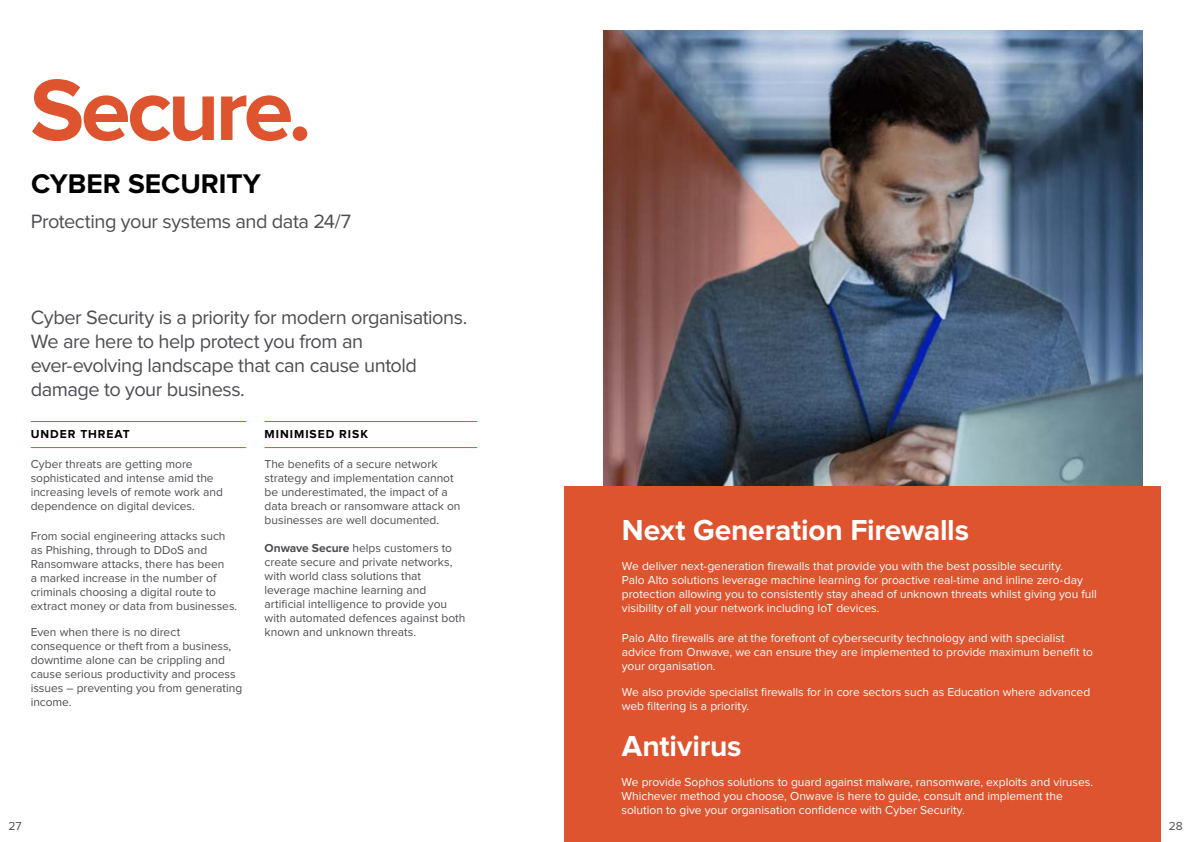
<style>
.page{position:relative;width:1191px;height:842px;background:#fff}
.page>*{position:absolute;margin:0;border:0;box-sizing:border-box;transform-origin:0 0}
.t1{font:700 90px "Proxima Nova";letter-spacing:-.045em;color:#dd542e}
.t2{font:700 30px "Proxima Nova";letter-spacing:-.01em;color:#fff}
.t3{font:700 28px "Proxima Nova";color:#000}
.t4{font:20px/24px "Proxima Nova";letter-spacing:-.025em;color:#4e4d53}
.t5{font:12px/14px "Proxima Nova";color:#4e4d53}
.t6{font:12px/14px "Proxima Nova";color:#fff}
.t7{font:700 12px "Proxima Nova";letter-spacing:.08em;color:#000}
.s1{font-weight:700}
</style>
<div class="page">
<img style="left:603px;top:31px;width:539px;height:455px">
<div style="left:564px;top:486px;width:596px;height:356px;background:#dd542e"></div>
<hr style="left:31px;top:421px;width:215px;height:1px;background:#dd542e">
<hr style="left:31px;top:447px;width:215px;height:1px;background:#dd542e">
<hr style="left:265px;top:421px;width:212px;height:1px;background:#dd542e">
<hr style="left:265px;top:447px;width:212px;height:1px;background:#dd542e">
<h1 class="t1" style="left:30px;top:69px;width:283px">Secure.</h1>
<h3 class="t3" style="left:31px;top:171px;width:231px">CYBER SECURITY</h3>
<h3 class="t4" style="left:31px;top:210px;width:322px">Protecting your systems and data 24/7</h3>
<h3 class="t4" style="left:31px;top:306px;width:438px">Cyber Security is a priority for modern organisations.<br>We are here to help protect you from an ever-evolving landscape that can cause untold damage to your business.</h3>
<p class="t7" style="left:31px;top:429px;width:101px">UNDER THREAT</p>
<p class="t5" style="left:31px;top:458px;width:194px">Cyber threats are getting more sophisticated and intense amid the increasing levels of remote work and dependence on digital devices.</p>
<p class="t5" style="left:31px;top:530px;width:208px">From social engineering attacks such as Phishing, through to DDoS and Ransomware attacks, there has been<br>a marked increase in the number of criminals choosing a digital route to extract money or data from businesses.</p>
<p class="t5" style="left:31px;top:626px;width:213px">Even when there is no direct consequence or theft from a business, downtime alone can be crippling and cause serious productivity and process issues – preventing you from generating income.</p>
<p class="t7" style="left:265px;top:429px;width:105px">MINIMISED RISK</p>
<p class="t5" style="left:265px;top:458px;width:197px">The benefits of a secure network strategy and implementation cannot be underestimated, the impact of a data breach or ransomware attack on businesses are well documented.</p>
<p class="t5" style="left:265px;top:542px;width:202px"><span class="s1">Onwave Secure</span> helps customers to create secure and private networks, with world class solutions that leverage machine learning and artificial intelligence to provide you with automated defences against both known and unknown threats.</p>
<h2 class="t2" style="left:622px;top:516px;width:349px">Next Generation Firewalls</h2>
<p class="t6" style="left:622px;top:560px;width:476px">We deliver next-generation firewalls that provide you with the best possible security.<br>Palo Alto solutions leverage machine learning for proactive real-time and inline zero-day protection allowing you to consistently stay ahead of unknown threats whilst giving you full visibility of all your network including IoT devices.</p>
<p class="t6" style="left:622px;top:632px;width:472px">Palo Alto firewalls are at the forefront of cybersecurity technology and with specialist advice from Onwave, we can ensure they are implemented to provide maximum benefit to your organisation.</p>
<p class="t6" style="left:622px;top:686px;width:470px">We also provide specialist firewalls for in core sectors such as Education where advanced web filtering is a priority.</p>
<h2 class="t2" style="left:622px;top:732px;width:121px">Antivirus</h2>
<p class="t6" style="left:621px;top:776px;width:473px">We provide Sophos solutions to guard against malware, ransomware, exploits and viruses.<br>Whichever method you choose, Onwave is here to guide, consult and implement the solution to give your organisation confidence with Cyber Security.</p>
<p class="t5" style="left:8px;top:819px;width:15px">27</p>
<p class="t5" style="left:1168px;top:819px;width:16px">28</p>
</div>
